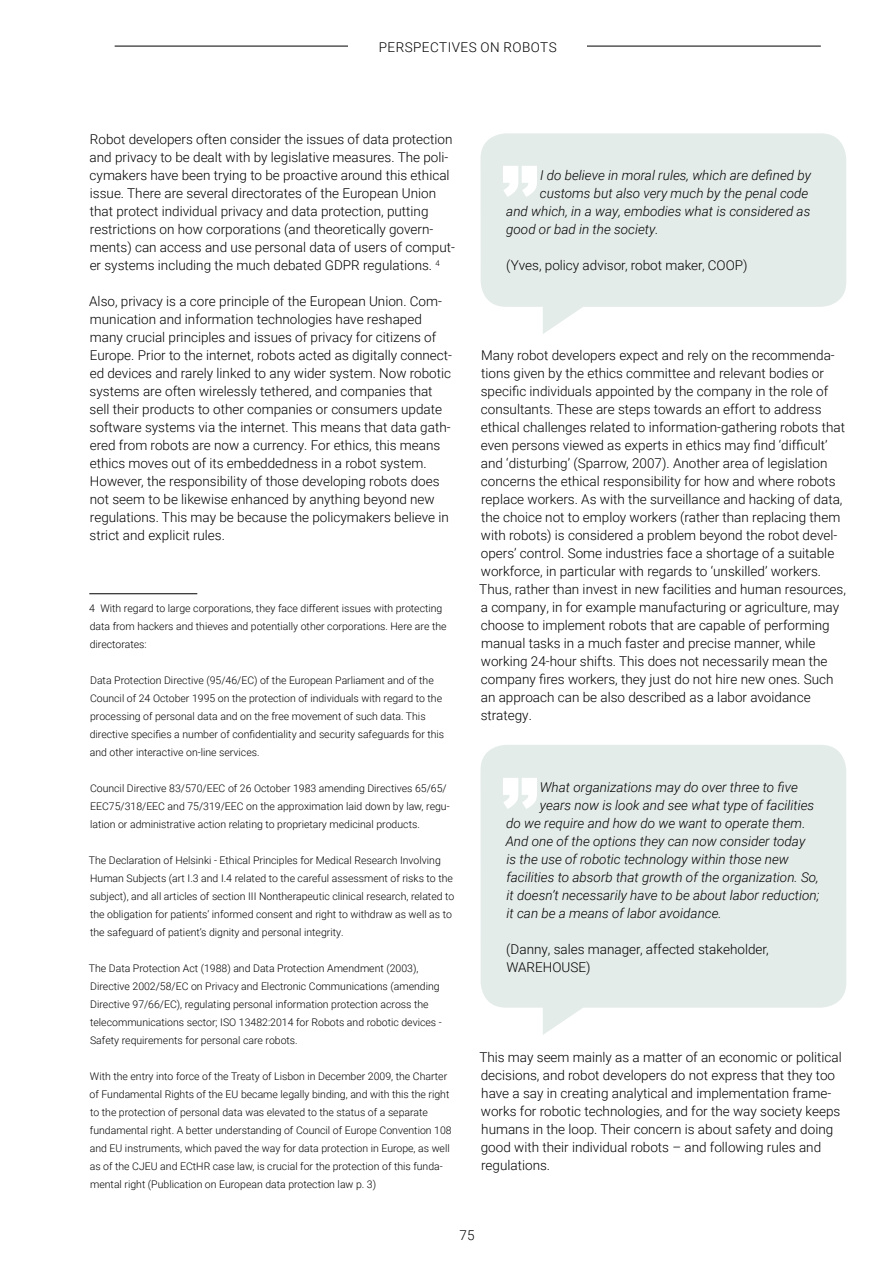
<style>
.page{position:relative;width:893px;height:1263px;background:#fff}
.page>*{position:absolute;margin:0;border:0;box-sizing:border-box;transform-origin:0 0}
.t1{font:900 extra-condensed 84px "Antenna";color:#fff}
.t2{font:300 13.5px/18px "Roboto";color:#000}
.t3{font:italic 300 13.5px "Roboto";color:#000}
.t4{font:300 13.5px "Roboto";letter-spacing:.035em;color:#000}
.t5{font:300 10.5px/18px "Roboto";color:#000}
</style>
<div class="page">
<hr style="left:115px;top:46px;width:706px;height:1px;background:#000">
<div style="left:349px;top:38px;width:238px;height:22px;background:#fff"></div>
<hr style="left:89px;top:593px;width:108px;height:1px;background:#000">
<svg style="left:480px;top:133px;width:366px;height:201px;background:#e7eeed"></svg>
<svg style="left:480px;top:745px;width:366px;height:290px;background:#e6edeb"></svg>
<p class="t4" style="left:379px;top:38px;width:179px">PERSPECTIVES ON ROBOTS</p>
<p class="t2" style="left:90px;top:130px;width:367px">Robot developers often consider the issues of data protection and privacy to be dealt with by legislative measures. The poli&shy;cymakers have been trying to be proactive around this ethical issue. There are several directorates of the European Union that protect individual privacy and data protection, putting restrictions on how corporations (and theoretically govern&shy;ments) can access and use personal data of users of comput&shy;er systems including the much debated GDPR regulations. <sup>4</sup></p>
<p class="t2" style="left:89px;top:292px;width:364px">Also, privacy is a core principle of the European Union. Com&shy;munication and information technologies have reshaped many crucial principles and issues of privacy for citizens of Europe. Prior to the internet, robots acted as digitally connect&shy;ed devices and rarely linked to any wider system. Now robotic systems are often wirelessly tethered, and companies that sell their products to other companies or consumers update software systems via the internet. This means that data gath&shy;ered from robots are now a currency. For ethics, this means ethics moves out of its embeddedness in a robot system.<br>However, the responsibility of those developing robots does not seem to be likewise enhanced by anything beyond new regulations. This may be because the policymakers believe in strict and explicit rules.</p>
<p class="t5" style="left:89px;top:599px;width:359px">4 With regard to large corporations, they face different issues with protecting data from hackers and thieves and potentially other corporations. Here are the directorates:</p>
<p class="t5" style="left:90px;top:671px;width:356px">Data Protection Directive (95/46/EC) of the European Parliament and of the Council of 24 October 1995 on the protection of individuals with regard to the processing of personal data and on the free movement of such data. This directive specifies a number of confidentiality and security safeguards for this and other interactive on-line services.</p>
<p class="t5" style="left:90px;top:779px;width:361px">Council Directive 83/570/EEC of 26 October 1983 amending Directives 65/65/<br>EEC75/318/EEC and 75/319/EEC on the approximation laid down by law, regu&shy;lation or administrative action relating to proprietary medicinal products.</p>
<p class="t5" style="left:89px;top:851px;width:367px">The Declaration of Helsinki - Ethical Principles for Medical Research Involving Human Subjects (art I.3 and I.4 related to the careful assessment of risks to the subject), and all articles of section III Nontherapeutic clinical research, related to the obligation for patients’ informed consent and right to withdraw as well as to the safeguard of patient’s dignity and personal integrity.</p>
<p class="t5" style="left:89px;top:959px;width:354px">The Data Protection Act (1988) and Data Protection Amendment (2003), Directive 2002/58/EC on Privacy and Electronic Communications (amending Directive 97/66/EC), regulating personal information protection across the telecommunications sector; ISO 13482:2014 for Robots and robotic devices - Safety requirements for personal care robots.</p>
<p class="t5" style="left:90px;top:1067px;width:364px">With the entry into force of the Treaty of Lisbon in December 2009, the Charter of Fundamental Rights of the EU became legally binding, and with this the right to the protection of personal data was elevated to the status of a separate fundamental right. A better understanding of Council of Europe Convention 108 and EU instruments, which paved the way for data protection in Europe, as well as of the CJEU and ECtHR case law, is crucial for the protection of this funda&shy;mental right (Publication on European data protection law p. 3)</p>
<h1 class="t1" style="left:500px;top:142px;width:41px">”</h1>
<p class="t3" style="left:540px;top:166px;width:273px">I do believe in moral rules, which are defined by</p>
<p class="t3" style="left:540px;top:184px;width:270px">customs but also very much by the penal code</p>
<p class="t3" style="left:506px;top:202px;width:306px">and which, in a way, embodies what is considered as</p>
<p class="t3" style="left:506px;top:220px;width:154px">good or bad in the society.</p>
<p class="t2" style="left:506px;top:256px;width:243px">(Yves, policy advisor, robot maker, COOP)</p>
<p class="t2" style="left:479px;top:346px;width:368px">Many robot developers expect and rely on the recommenda&shy;tions given by the ethics committee and relevant bodies or specific individuals appointed by the company in the role of consultants. These are steps towards an effort to address ethical challenges related to information-gathering robots that even persons viewed as experts in ethics may find ‘difficult’ and ‘disturbing’ (Sparrow, 2007). Another area of legislation concerns the ethical responsibility for how and where robots replace workers. As with the surveillance and hacking of data, the choice not to employ workers (rather than replacing them with robots) is considered a problem beyond the robot devel&shy;opers’ control. Some industries face a shortage of a suitable workforce, in particular with regards to ‘unskilled’ workers.<br>Thus, rather than invest in new facilities and human resources, a company, in for example manufacturing or agriculture, may choose to implement robots that are capable of performing manual tasks in a much faster and precise manner, while working 24-hour shifts. This does not necessarily mean the company fires workers, they just do not hire new ones. Such an approach can be also described as a labor avoidance strategy.</p>
<h1 class="t1" style="left:500px;top:754px;width:41px">”</h1>
<p class="t3" style="left:540px;top:778px;width:260px">What organizations may do over three to five</p>
<p class="t3" style="left:540px;top:796px;width:276px">years now is look and see what type of facilities</p>
<p class="t3" style="left:506px;top:814px;width:301px">do we require and how do we want to operate them.</p>
<p class="t3" style="left:506px;top:832px;width:301px">And one of the options they can now consider today</p>
<p class="t3" style="left:507px;top:850px;width:284px">is the use of robotic technology within those new</p>
<p class="t3" style="left:506px;top:868px;width:314px">facilities to absorb that growth of the organization. So,</p>
<p class="t3" style="left:507px;top:886px;width:314px">it doesn’t necessarily have to be about labor reduction;</p>
<p class="t3" style="left:507px;top:904px;width:217px">it can be a means of labor avoidance.</p>
<p class="t2" style="left:506px;top:940px;width:264px">(Danny, sales manager, affected stakeholder,<br>WAREHOUSE)</p>
<p class="t2" style="left:479px;top:1048px;width:364px">This may seem mainly as a matter of an economic or political decisions, and robot developers do not express that they too have a say in creating analytical and implementation frame&shy;works for robotic technologies, and for the way society keeps humans in the loop. Their concern is about safety and doing good with their individual robots – and following rules and regulations.</p>
<p class="t2" style="left:460px;top:1226px;width:16px">75</p>
</div>
